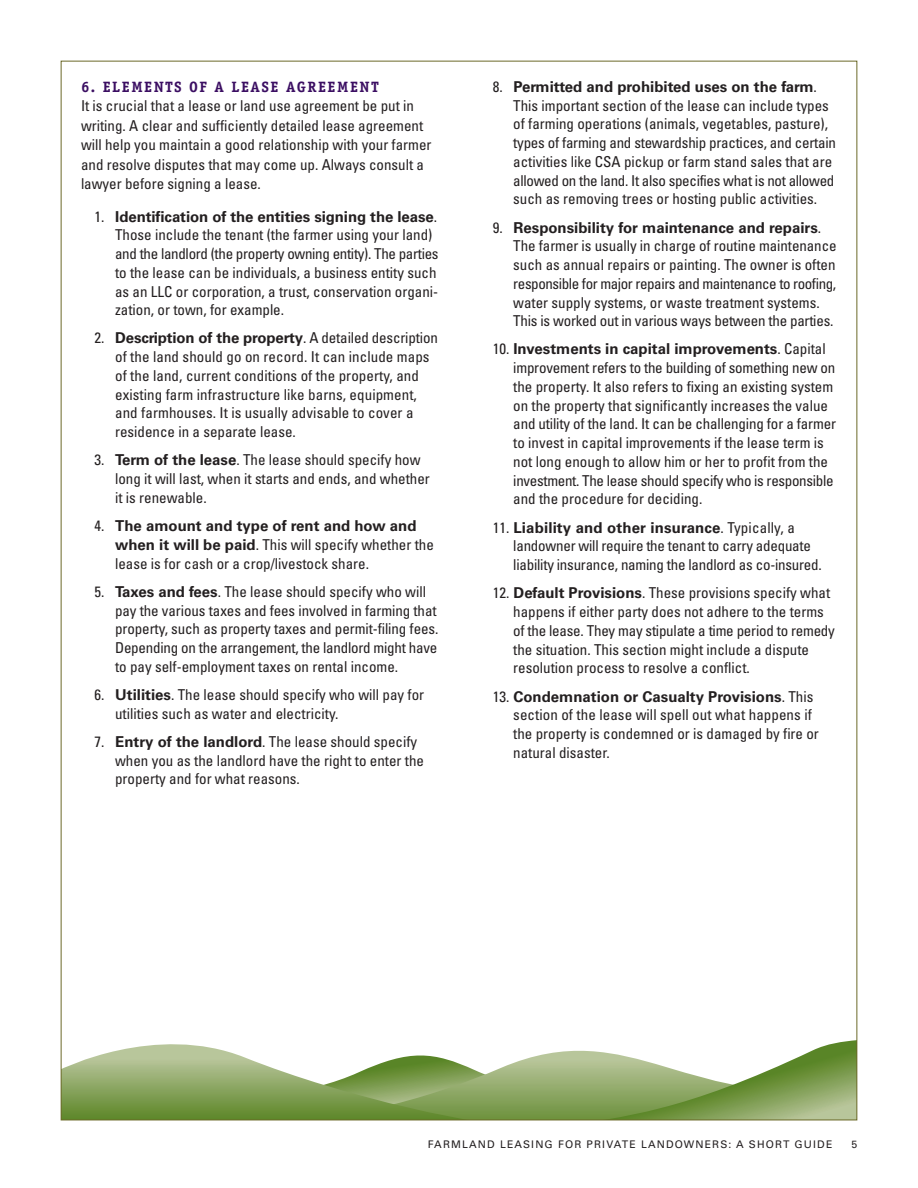
<style>
.page{position:relative;width:918px;height:1188px;background:#fff}
.page>*{position:absolute;margin:0;border:0;box-sizing:border-box;transform-origin:0 0}
.t1{font:condensed 15px/18.8px "Univers";color:#231f20}
.t2{font:700 15px "Officina Serif";letter-spacing:.1em;color:#3b0e62}
.t3{font:10.5px "Univers";letter-spacing:.11em;color:#231f20}
.s1{font-weight:700;font-stretch:normal}
</style>
<div class="page">
<svg style="left:63px;top:1057px;width:31px;height:61px;background:#92ab6b"></svg>
<svg style="left:94px;top:1040px;width:761px;height:78px"></svg>
<p class="t2" style="left:81px;top:81px;width:299px">6. ELEMENTS OF A LEASE AGREEMENT</p>
<p class="t1" style="left:81px;top:97px;width:352px;line-height:19.5px">It is crucial that a lease or land use agreement be put in writing. A clear and sufficiently detailed lease agreement will help you maintain a good relationship with your farmer and resolve disputes that may come up. Always consult a lawyer before signing a lease.</p>
<p class="t1" style="left:115px;top:208px;width:325px;text-indent:-21px">1. <span class="s1">Identification of the entities signing the lease</span>.<br>Those include the tenant (the farmer using your land) and the landlord (the property owning entity). The parties to the lease can be individuals, a business entity such as an LLC or corporation, a trust, conservation organi&shy;zation, or town, for example.</p>
<p class="t1" style="left:115px;top:330px;width:324px;text-indent:-21px">2. <span class="s1">Description of the property</span>. A detailed description of the land should go on record. It can include maps of the land, current conditions of the property, and existing farm infrastructure like barns, equipment, and farmhouses. It is usually advisable to cover a residence in a separate lease.</p>
<p class="t1" style="left:115px;top:452px;width:316px;text-indent:-21px">3. <span class="s1">Term of the lease</span>. The lease should specify how long it will last, when it starts and ends, and whether it is renewable.</p>
<p class="t1" style="left:115px;top:518px;width:320px;text-indent:-21px">4. <span class="s1">The amount and type of rent and how and when it will be paid</span>. This will specify whether the lease is for cash or a crop/livestock share.</p>
<p class="t1" style="left:115px;top:583px;width:325px;text-indent:-21px">5. <span class="s1">Taxes and fees</span>. The lease should specify who will pay the various taxes and fees involved in farming that property, such as property taxes and permit-filing fees.<br>Depending on the arrangement, the landlord might have to pay self-employment taxes on rental income.</p>
<p class="t1" style="left:115px;top:687px;width:311px;text-indent:-21px">6. <span class="s1">Utilities</span>. The lease should specify who will pay for utilities such as water and electricity.</p>
<p class="t1" style="left:115px;top:733px;width:310px;text-indent:-21px">7. <span class="s1">Entry of the landlord</span>. The lease should specify when you as the landlord have the right to enter the property and for what reasons.</p>
<p class="t1" style="left:513px;top:78px;width:324px;text-indent:-21px">8. <span class="s1">Permitted and prohibited uses on the farm</span>.<br>This important section of the lease can include types of farming operations (animals, vegetables, pasture), types of farming and stewardship practices, and certain activities like CSA pickup or farm stand sales that are allowed on the land. It also specifies what is not allowed such as removing trees or hosting public activities.</p>
<p class="t1" style="left:513px;top:219px;width:325px;text-indent:-21px">9. <span class="s1">Responsibility for maintenance and repairs</span>.<br>The farmer is usually in charge of routine maintenance such as annual repairs or painting. The owner is often responsible for major repairs and maintenance to roofing, water supply systems, or waste treatment systems.<br>This is worked out in various ways between the parties.</p>
<p class="t1" style="left:513px;top:341px;width:324px;text-indent:-21px">10. <span class="s1">Investments in capital improvements</span>. Capital improvement refers to the building of something new on the property. It also refers to fixing an existing system on the property that significantly increases the value and utility of the land. It can be challenging for a farmer to invest in capital improvements if the lease term is not long enough to allow him or her to profit from the investment. The lease should specify who is responsible and the procedure for deciding.</p>
<p class="t1" style="left:513px;top:519px;width:310px;text-indent:-21px">11. <span class="s1">Liability and other insurance</span>. Typically, a landowner will require the tenant to carry adequate liability insurance, naming the landlord as co-insured.</p>
<p class="t1" style="left:513px;top:585px;width:323px;text-indent:-21px">12. <span class="s1">Default Provisions</span>. These provisions specify what happens if either party does not adhere to the terms of the lease. They may stipulate a time period to remedy the situation. This section might include a dispute resolution process to resolve a conflict.</p>
<p class="t1" style="left:513px;top:688px;width:307px;text-indent:-21px">13. <span class="s1">Condemnation or Casualty Provisions</span>. This section of the lease will spell out what happens if the property is condemned or is damaged by fire or natural disaster.</p>
<p class="t3" style="left:428px;top:1141px;width:406px">FARMLAND LEASING FOR PRIVATE LANDOWNERS: A SHORT GUIDE</p>
<p class="t3" style="left:851px;top:1141px;width:7px">5</p>
</div>
